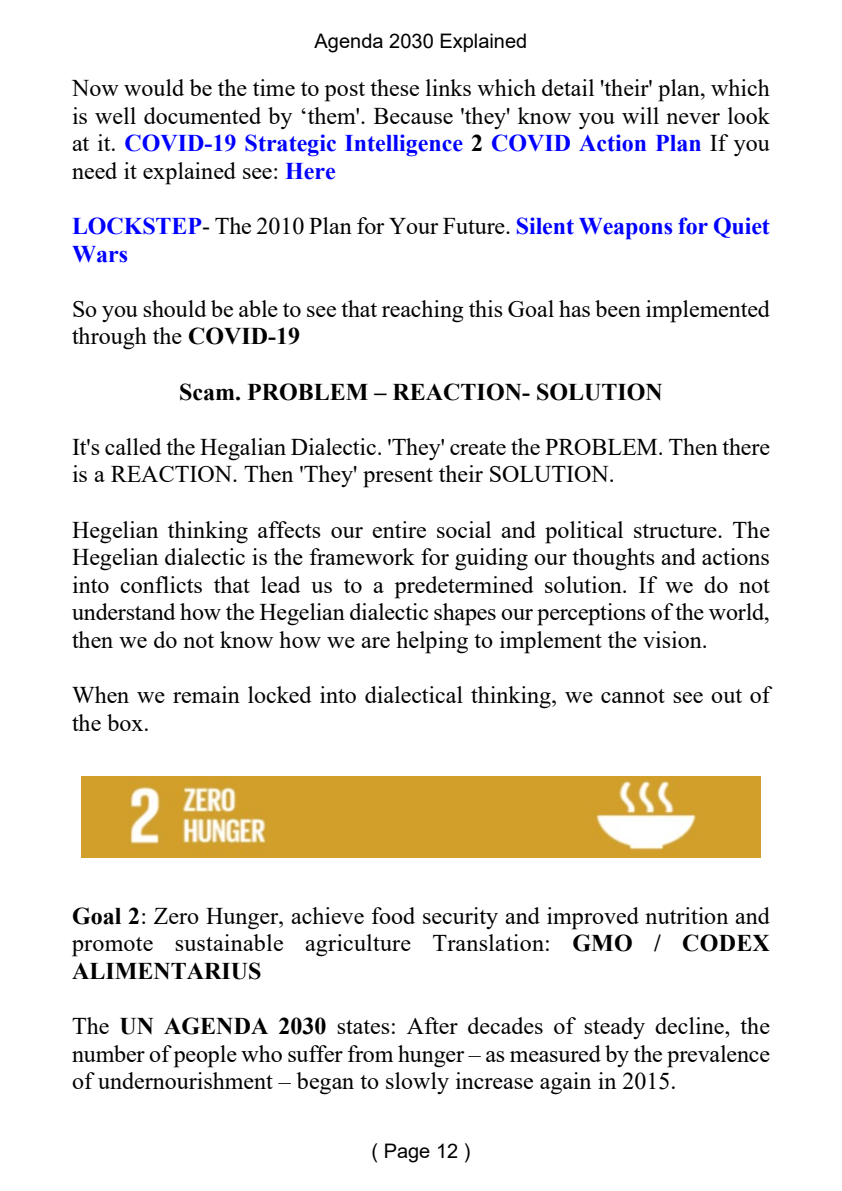
<style>
.page{position:relative;width:842px;height:1191px;background:#fff}
.page>*{position:absolute;margin:0;border:0;box-sizing:border-box;transform-origin:0 0}
.t1{font:24px/27.6px "Times New Roman";color:#000;text-align:justify}
.t2{font:700 24px/27.6px "Times New Roman";letter-spacing:-.005em;color:#00f}
.t3{font:700 24px "Times New Roman";color:#000}
.t4{font:20px "Arial";color:#000}
.s1{font-weight:700;color:#00f}
.s2{font-weight:700}
.s3{font-weight:400;color:#000}
</style>
<div class="page">
<img style="left:82px;top:776px;width:678px;height:81px">
<p class="t4" style="left:315px;top:34px;width:214px">Agenda 2030 Explained</p>
<p class="t1" style="left:72px;top:76px;width:699px">Now would be the time to post these links which detail 'their' plan, which is well documented by ‘them'. Because 'they' know you will never look at it. <span class="s1">COVID-19 Strategic Intelligence</span> <span class="s2">2</span> <span class="s1">COVID Action Plan</span> If you need it explained see: <span class="s1">Here</span></p>
<p class="t2" style="left:72px;top:215px;width:699px">LOCKSTEP<span class="s3">- The 2010 Plan for Your Future.</span> Silent Weapons for Quiet<br>Wars</p>
<p class="t1" style="left:72px;top:297px;width:699px">So you should be able to see that reaching this Goal has been implemented through the <span class="s2">COVID-19</span></p>
<p class="t3" style="left:179px;top:383px;width:485px">Scam. PROBLEM – REACTION- SOLUTION</p>
<p class="t1" style="left:72px;top:435px;width:699px">It's called the Hegalian Dialectic. 'They' create the PROBLEM. Then there is a REACTION. Then 'They' present their SOLUTION.</p>
<p class="t1" style="left:72px;top:518px;width:699px">Hegelian thinking affects our entire social and political structure. The Hegelian dialectic is the framework for guiding our thoughts and actions into conflicts that lead us to a predetermined solution. If we do not understand how the Hegelian dialectic shapes our perceptions of the world, then we do not know how we are helping to implement the vision.</p>
<p class="t1" style="left:72px;top:683px;width:699px">When we remain locked into dialectical thinking, we cannot see out of the box.</p>
<p class="t1" style="left:72px;top:904px;width:699px"><span class="s2">Goal 2</span>: Zero Hunger, achieve food security and improved nutrition and promote sustainable agriculture Translation: <span class="s2">GMO / CODEX ALIMENTARIUS</span></p>
<p class="t1" style="left:72px;top:1014px;width:699px">The <span class="s2">UN AGENDA 2030</span> states: After decades of steady decline, the number of people who suffer from hunger – as measured by the prevalence of undernourishment – began to slowly increase again in 2015.</p>
<p class="t4" style="left:371px;top:1143px;width:101px">( Page 12 )</p>
</div>
